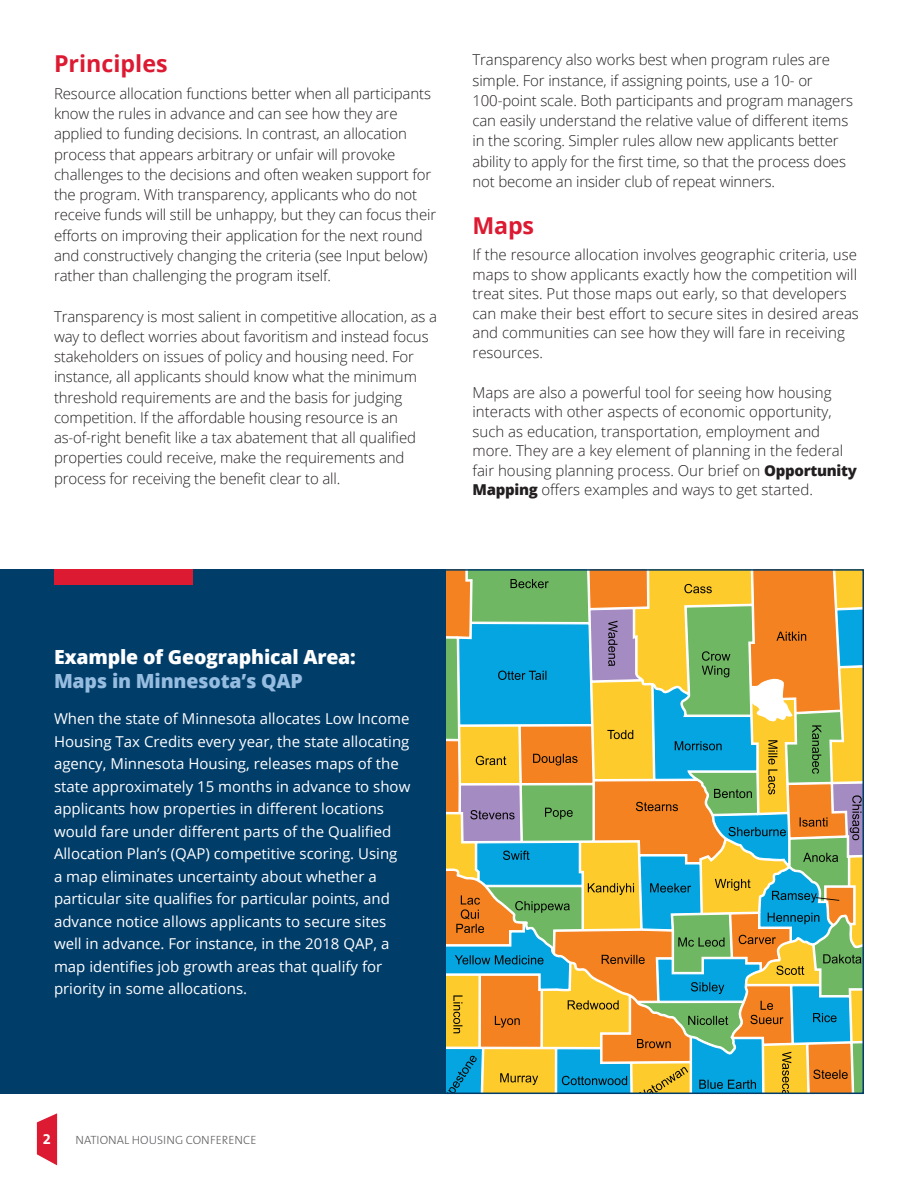
<style>
.page{position:relative;width:918px;height:1188px;background:#fff}
.page>*{position:absolute;margin:0;border:0;box-sizing:border-box;transform-origin:0 0}
.Subhead{font:700 23.25px "Open Sans";color:#dc1a32}
.Example{font:800 19.5px/24px "Open Sans";letter-spacing:-.01em;color:#fff}
.body_text{font:300 15px/20.2px "Open Sans";letter-spacing:-.01em;color:#231f20}
.boxed_text{font:15px/22.5px "Open Sans";color:#fff}
.t1{font:700 15px "The Sans B W7";color:#fff}
.t2{font:300 12px "The Mix B3";color:#5f5f62}
.s1{font-weight:800}
.s2{color:#96bce0}
</style>
<div class="page">
<svg style="left:37px;top:1113px;width:20px;height:52px"></svg>
<svg style="left:447px;top:572px;width:414px;height:519px;background:#a0a970"></svg>
<div style="left:444px;top:569px;width:420px;height:525px;border:2px solid #003d69"></div>
<div style="left:0;top:569px;width:446px;height:525px;background:#003d69"></div>
<div style="left:54px;top:569px;width:138px;height:15px;background:#dc1a32"></div>
<p class="Subhead" style="left:54px;top:47px;width:115px">Principles</p>
<p class="body_text" style="left:54px;top:83px;width:384px">Resource allocation functions better when all participants know the rules in advance and can see how they are applied to funding decisions. In contrast, an allocation process that appears arbitrary or unfair will provoke challenges to the decisions and often weaken support for the program. With transparency, applicants who do not receive funds will still be unhappy, but they can focus their efforts on improving their application for the next round and constructively changing the criteria (see Input below) rather than challenging the program itself.</p>
<p class="body_text" style="left:54px;top:306px;width:385px">Transparency is most salient in competitive allocation, as a way to deflect worries about favoritism and instead focus stakeholders on issues of policy and housing need. For instance, all applicants should know what the minimum threshold requirements are and the basis for judging competition. If the affordable housing resource is an as-of-right benefit like a tax abatement that all qualified properties could receive, make the requirements and process for receiving the benefit clear to all.</p>
<p class="body_text" style="left:472px;top:50px;width:382px">Transparency also works best when program rules are simple. For instance, if assigning points, use a 10- or 100-point scale. Both participants and program managers can easily understand the relative value of different items in the scoring. Simpler rules allow new applicants better ability to apply for the first time, so that the process does not become an insider club of repeat winners.</p>
<p class="Subhead" style="left:472px;top:209px;width:63px">Maps</p>
<p class="body_text" style="left:472px;top:245px;width:388px;line-height:19.5px">If the resource allocation involves geographic criteria, use maps to show applicants exactly how the competition will treat sites. Put those maps out early, so that developers can make their best effort to secure sites in desired areas and communities can see how they will fare in receiving resources.</p>
<p class="body_text" style="left:472px;top:382px;width:386px;line-height:19.5px">Maps are also a powerful tool for seeing how housing interacts with other aspects of economic opportunity, such as education, transportation, employment and more. They are a key element of planning in the federal fair housing planning process. Our brief on <span class="s1">Opportunity Mapping</span> offers examples and ways to get started.</p>
<p class="Example" style="left:54px;top:644px;width:303px">Example of Geographical Area:<br><span class="s2">Maps in Minnesota’s QAP</span></p>
<p class="boxed_text" style="left:54px;top:707px;width:358px">When the state of Minnesota allocates Low Income Housing Tax Credits every year, the state allocating agency, Minnesota Housing, releases maps of the state approximately 15 months in advance to show applicants how properties in different locations would fare under different parts of the Qualified Allocation Plan’s (QAP) competitive scoring. Using<br>a map eliminates uncertainty about whether a particular site qualifies for particular points, and advance notice allows applicants to secure sites well in advance. For instance, in the 2018 QAP, a map identifies job growth areas that qualify for priority in some allocations.</p>
<p class="t1" style="left:43px;top:1130px;width:10px">2</p>
<p class="t2" style="left:76px;top:1133px;width:182px">NATIONAL HOUSING CONFERENCE</p>
</div>
